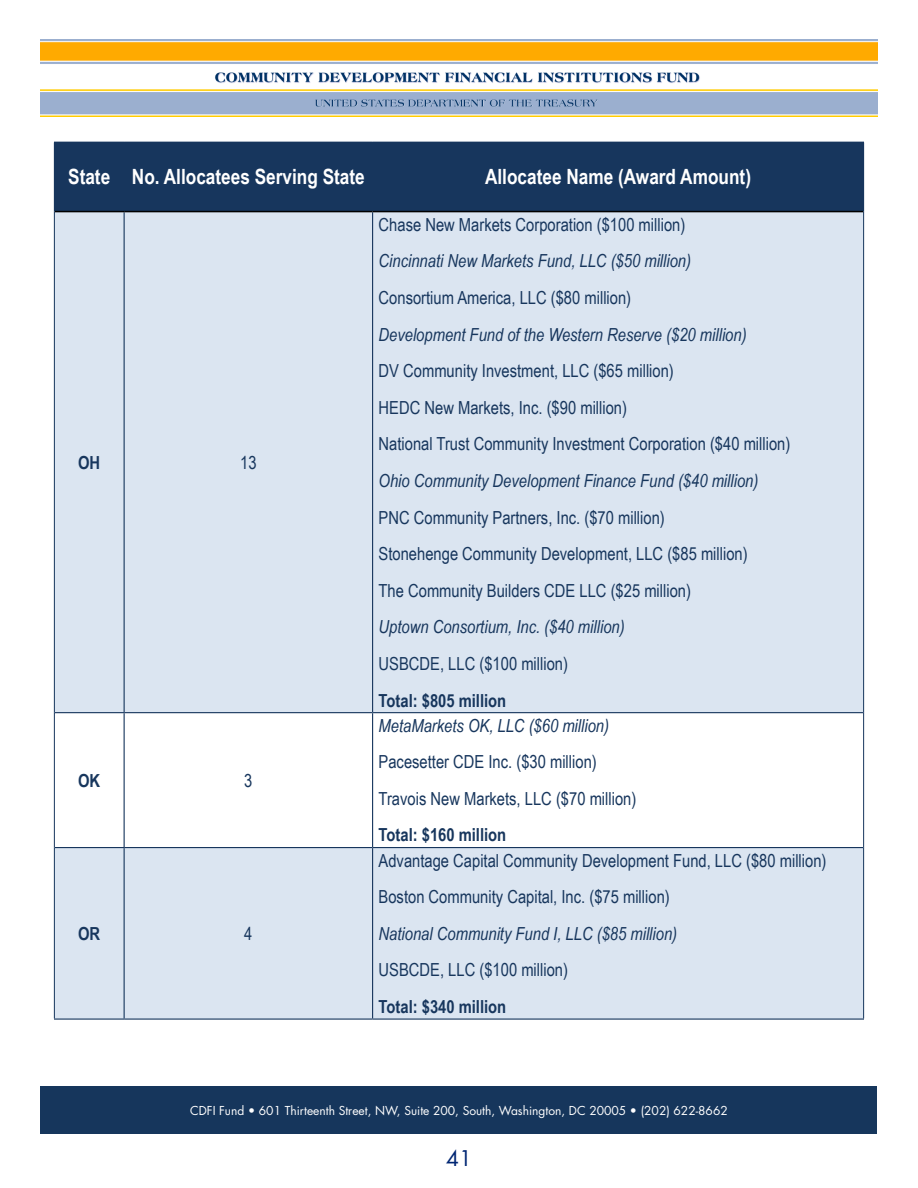
<style>
.page{position:relative;width:918px;height:1188px;background:#fff}
.page>*{position:absolute;margin:0;border:0;box-sizing:border-box;transform-origin:0 0}
.t1{font:700 21px "Arial Narrow";color:#fff}
.t2{font:21px "Futura";color:#002673}
.t3{font:18px "Arial Narrow";color:#17365d}
.t4{font:italic 18px "Arial Narrow";color:#17365d}
.t5{font:700 18px "Arial Narrow";color:#17365d}
.t6{font:12px "Futura";color:#fff}
</style>
<div class="page">
<img style="left:40px;top:39px;width:838px;height:77px">
<div style="left:40px;top:1086px;width:838px;height:48px;background:#16365c"></div>
<div style="left:54px;top:142px;width:70px;height:70px;background:#17365d"></div>
<div style="left:124px;top:142px;width:249px;height:70px;background:#17365d"></div>
<div style="left:373px;top:142px;width:491px;height:70px;background:#17365d"></div>
<div style="left:54px;top:212px;width:70px;height:501px;background:#dbe5f1"></div>
<div style="left:124px;top:212px;width:249px;height:501px;background:#dbe5f1"></div>
<div style="left:373px;top:212px;width:491px;height:501px;background:#dbe5f1"></div>
<div style="left:54px;top:848px;width:70px;height:171px;background:#dbe5f1"></div>
<div style="left:124px;top:848px;width:249px;height:171px;background:#dbe5f1"></div>
<div style="left:373px;top:848px;width:491px;height:171px;background:#dbe5f1"></div>
<hr style="left:54px;top:212px;width:1px;height:501px;background:#17365d">
<hr style="left:863px;top:212px;width:1px;height:501px;background:#17365d">
<hr style="left:54px;top:713px;width:1px;height:135px;background:#17365d">
<hr style="left:863px;top:713px;width:1px;height:135px;background:#17365d">
<hr style="left:54px;top:848px;width:1px;height:171px;background:#17365d">
<hr style="left:863px;top:848px;width:1px;height:171px;background:#17365d">
<hr style="left:124px;top:212px;width:1px;height:500px;background:#17365d">
<hr style="left:372px;top:212px;width:1px;height:500px;background:#17365d">
<hr style="left:55px;top:712px;width:69px;height:1px;background:#17365d">
<hr style="left:124px;top:712px;width:249px;height:1px;background:#17365d">
<hr style="left:124px;top:713px;width:1px;height:134px;background:#17365d">
<hr style="left:373px;top:712px;width:490px;height:1px;background:#17365d">
<hr style="left:372px;top:713px;width:1px;height:134px;background:#17365d">
<hr style="left:55px;top:847px;width:69px;height:1px;background:#17365d">
<hr style="left:124px;top:847px;width:249px;height:1px;background:#17365d">
<hr style="left:124px;top:848px;width:1px;height:171px;background:#17365d">
<hr style="left:373px;top:847px;width:490px;height:1px;background:#17365d">
<hr style="left:372px;top:848px;width:1px;height:171px;background:#17365d">
<hr style="left:54px;top:1019px;width:70px;height:1px;background:#17365d">
<hr style="left:124px;top:1019px;width:249px;height:1px;background:#17365d">
<hr style="left:373px;top:1019px;width:491px;height:1px;background:#17365d">
<hr style="left:55px;top:211px;width:69px;height:1px;background:#000">
<hr style="left:124px;top:211px;width:249px;height:1px;background:#000">
<hr style="left:373px;top:211px;width:490px;height:1px;background:#000">
<p class="t1" style="left:68px;top:161px;width:44px">State</p>
<p class="t1" style="left:132px;top:161px;width:234px">No. Allocatees Serving State</p>
<p class="t1" style="left:485px;top:161px;width:268px">Allocatee Name (Award Amount)</p>
<p class="t3" style="left:379px;top:211px;width:308px">Chase New Markets Corporation ($100 million)</p>
<p class="t4" style="left:379px;top:249px;width:314px">Cincinnati New Markets Fund, LLC ($50 million)</p>
<p class="t3" style="left:379px;top:285px;width:254px">Consortium America, LLC ($80 million)</p>
<p class="t4" style="left:379px;top:322px;width:370px">Development Fund of the Western Reserve ($20 million)</p>
<p class="t3" style="left:379px;top:358px;width:297px">DV Community Investment, LLC ($65 million)</p>
<p class="t3" style="left:379px;top:394px;width:250px">HEDC New Markets, Inc. ($90 million)</p>
<p class="t5" style="left:78px;top:449px;width:24px">OH</p>
<p class="t3" style="left:240px;top:449px;width:18px">13</p>
<p class="t3" style="left:379px;top:431px;width:413px">National Trust Community Investment Corporation ($40 million)</p>
<p class="t4" style="left:379px;top:468px;width:381px">Ohio Community Development Finance Fund ($40 million)</p>
<p class="t3" style="left:379px;top:504px;width:288px">PNC Community Partners, Inc. ($70 million)</p>
<p class="t3" style="left:379px;top:541px;width:371px">Stonehenge Community Development, LLC ($85 million)</p>
<p class="t3" style="left:379px;top:577px;width:314px">The Community Builders CDE LLC ($25 million)</p>
<p class="t4" style="left:379px;top:615px;width:248px">Uptown Consortium, Inc. ($40 million)</p>
<p class="t3" style="left:379px;top:650px;width:191px">USBCDE, LLC ($100 million)</p>
<p class="t5" style="left:379px;top:687px;width:129px">Total: $805 million</p>
<p class="t4" style="left:379px;top:713px;width:232px">MetaMarkets OK, LLC ($60 million)</p>
<p class="t5" style="left:78px;top:767px;width:24px">OK</p>
<p class="t3" style="left:244px;top:767px;width:10px">3</p>
<p class="t3" style="left:379px;top:749px;width:220px">Pacesetter CDE Inc. ($30 million)</p>
<p class="t3" style="left:379px;top:785px;width:259px">Travois New Markets, LLC ($70 million)</p>
<p class="t5" style="left:379px;top:822px;width:129px">Total: $160 million</p>
<p class="t3" style="left:379px;top:847px;width:449px">Advantage Capital Community Development Fund, LLC ($80 million)</p>
<p class="t3" style="left:379px;top:884px;width:293px">Boston Community Capital, Inc. ($75 million)</p>
<p class="t5" style="left:78px;top:920px;width:24px">OR</p>
<p class="t3" style="left:244px;top:920px;width:10px">4</p>
<p class="t4" style="left:379px;top:921px;width:300px">National Community Fund I, LLC ($85 million)</p>
<p class="t3" style="left:379px;top:957px;width:191px">USBCDE, LLC ($100 million)</p>
<p class="t5" style="left:379px;top:993px;width:129px">Total: $340 million</p>
<p class="t6" style="left:190px;top:1103px;width:539px">CDFI Fund • 601 Thirteenth Street, NW, Suite 200, South, Washington, DC 20005 • (202) 622-8662</p>
<p class="t2" style="left:446px;top:1145px;width:27px">41</p>
</div>
